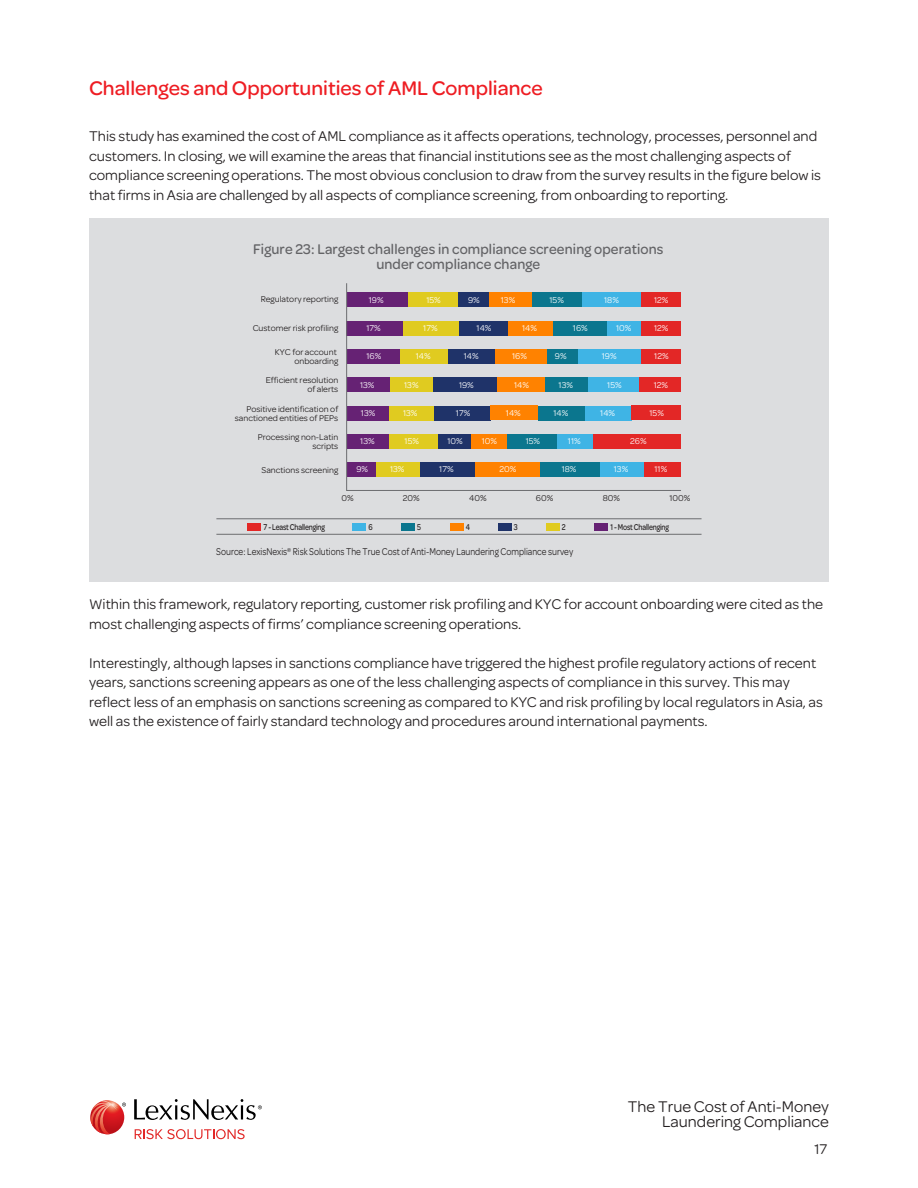
<style>
.page{position:relative;width:918px;height:1188px;background:#fff}
.page>*{position:absolute;margin:0;border:0;box-sizing:border-box;transform-origin:0 0}
.t1{font:500 21px "Omnes";color:#ee1d23}
.t2{font:16.5px/15px "Omnes";color:#231f20;text-align:right}
.t3{font:15px/19.5px "Omnes";color:#231f20}
.t4{font:500 15px/15px "Omnes";letter-spacing:.01em;color:#636366;text-align:center;scale:.95 1}
.t5{font:10.5px "Omnes";color:#231f20;scale:.85 1}
.t6{font:9px/9px "Omnes";color:#231f20;text-align:right}
.t7{font:9px "Omnes";color:#fff}
.t8{font:500 9px "Omnes";letter-spacing:-.02em;color:#231f20;scale:.8 1}
</style>
<div class="page">
<svg style="left:135px;top:1129px;width:110px;height:10px"></svg>
<svg style="left:134px;top:1099px;width:128px;height:21px"></svg>
<svg style="left:90px;top:1100px;width:34px;height:34px"></svg>
<svg style="left:91px;top:1101px;width:35px;height:33px"></svg>
<div style="left:89px;top:218px;width:740px;height:364px;background:#dcdddf"></div>
<hr style="left:216px;top:518px;width:486px;height:1px;background:#6c6d70">
<hr style="left:216px;top:534px;width:486px;height:1px;background:#6c6d70">
<div style="left:248px;top:523px;width:13px;height:8px;background:#e32726"></div>
<div style="left:352px;top:523px;width:14px;height:8px;background:#3fb4e5"></div>
<div style="left:401px;top:523px;width:14px;height:8px;background:#0b768e"></div>
<div style="left:450px;top:523px;width:14px;height:8px;background:#ff8200"></div>
<div style="left:498px;top:523px;width:13px;height:8px;background:#1f3369"></div>
<div style="left:546px;top:523px;width:13px;height:8px;background:#e0cb20"></div>
<div style="left:595px;top:523px;width:13px;height:8px;background:#662274"></div>
<svg style="left:346px;top:283px;width:335px;height:208px"></svg>
<p class="t1" style="left:89px;top:77px;width:455px">Challenges and Opportunities of AML Compliance</p>
<p class="t3" style="left:89px;top:127px;width:733px">This study has examined the cost of AML compliance as it affects operations, technology, processes, personnel and customers. In closing, we will examine the areas that financial institutions see as the most challenging aspects of compliance screening operations. The most obvious conclusion to draw from the survey results in the figure below is that firms in Asia are challenged by all aspects of compliance screening, from onboarding to reporting.</p>
<p class="t4" style="left:253px;top:241px;width:434px">Figure 23: Largest challenges in compliance screening operations under compliance change</p>
<p class="t6" style="left:261px;top:295px;width:79px">Regulatory reporting</p>
<p class="t6" style="left:253px;top:323px;width:87px">Customer risk profiling</p>
<p class="t6" style="left:275px;top:347px;width:65px">KYC for account onboarding</p>
<p class="t6" style="left:266px;top:376px;width:74px">Efficient resolution of alerts</p>
<p class="t6" style="left:235px;top:404px;width:105px">Positive identification of sanctioned entities of PEPs</p>
<p class="t6" style="left:258px;top:433px;width:82px">Processing non-Latin scripts</p>
<p class="t6" style="left:262px;top:465px;width:78px">Sanctions screening</p>
<p class="t7" style="left:369px;top:295px;width:16px">19%</p>
<p class="t7" style="left:426px;top:295px;width:16px">15%</p>
<p class="t7" style="left:468px;top:295px;width:13px">9%</p>
<p class="t7" style="left:501px;top:295px;width:16px">13%</p>
<p class="t7" style="left:549px;top:295px;width:16px">15%</p>
<p class="t7" style="left:604px;top:295px;width:16px">18%</p>
<p class="t7" style="left:654px;top:295px;width:16px">12%</p>
<p class="t7" style="left:366px;top:323px;width:16px">17%</p>
<p class="t7" style="left:423px;top:323px;width:16px">17%</p>
<p class="t7" style="left:477px;top:323px;width:16px">14%</p>
<p class="t7" style="left:522px;top:323px;width:16px">14%</p>
<p class="t7" style="left:573px;top:323px;width:16px">16%</p>
<p class="t7" style="left:616px;top:323px;width:17px">10%</p>
<p class="t7" style="left:654px;top:323px;width:16px">12%</p>
<p class="t7" style="left:366px;top:351px;width:16px">16%</p>
<p class="t7" style="left:416px;top:351px;width:16px">14%</p>
<p class="t7" style="left:464px;top:351px;width:16px">14%</p>
<p class="t7" style="left:512px;top:351px;width:16px">16%</p>
<p class="t7" style="left:555px;top:351px;width:13px">9%</p>
<p class="t7" style="left:602px;top:351px;width:16px">19%</p>
<p class="t7" style="left:654px;top:351px;width:16px">12%</p>
<p class="t7" style="left:360px;top:380px;width:16px">13%</p>
<p class="t7" style="left:404px;top:380px;width:16px">13%</p>
<p class="t7" style="left:459px;top:380px;width:16px">19%</p>
<p class="t7" style="left:514px;top:380px;width:16px">14%</p>
<p class="t7" style="left:559px;top:380px;width:16px">13%</p>
<p class="t7" style="left:607px;top:380px;width:16px">15%</p>
<p class="t7" style="left:654px;top:380px;width:16px">12%</p>
<p class="t7" style="left:361px;top:408px;width:16px">13%</p>
<p class="t7" style="left:403px;top:408px;width:16px">13%</p>
<p class="t7" style="left:456px;top:408px;width:16px">17%</p>
<p class="t7" style="left:506px;top:408px;width:16px">14%</p>
<p class="t7" style="left:553px;top:408px;width:16px">14%</p>
<p class="t7" style="left:600px;top:408px;width:16px">14%</p>
<p class="t7" style="left:649px;top:408px;width:16px">15%</p>
<p class="t7" style="left:360px;top:436px;width:16px">13%</p>
<p class="t7" style="left:405px;top:436px;width:16px">15%</p>
<p class="t7" style="left:447px;top:436px;width:17px">10%</p>
<p class="t7" style="left:482px;top:436px;width:17px">10%</p>
<p class="t7" style="left:526px;top:436px;width:16px">15%</p>
<p class="t7" style="left:568px;top:436px;width:14px">11%</p>
<p class="t7" style="left:630px;top:436px;width:18px">26%</p>
<p class="t7" style="left:356px;top:464px;width:13px">9%</p>
<p class="t7" style="left:390px;top:464px;width:16px">13%</p>
<p class="t7" style="left:439px;top:464px;width:16px">17%</p>
<p class="t7" style="left:500px;top:464px;width:18px">20%</p>
<p class="t7" style="left:562px;top:464px;width:16px">18%</p>
<p class="t7" style="left:614px;top:464px;width:16px">13%</p>
<p class="t7" style="left:655px;top:464px;width:14px">11%</p>
<p class="t6" style="left:341px;top:494px;width:14px">0%</p>
<p class="t6" style="left:403px;top:494px;width:18px">20%</p>
<p class="t6" style="left:469px;top:494px;width:19px">40%</p>
<p class="t6" style="left:536px;top:494px;width:19px">60%</p>
<p class="t6" style="left:603px;top:494px;width:19px">80%</p>
<p class="t6" style="left:669px;top:494px;width:23px">100%</p>
<p class="t8" style="left:264px;top:522px;width:78px">7 - Least Challenging</p>
<p class="t8" style="left:368px;top:522px;width:7px">6</p>
<p class="t8" style="left:417px;top:522px;width:6px">5</p>
<p class="t8" style="left:466px;top:522px;width:7px">4</p>
<p class="t8" style="left:514px;top:522px;width:6px">3</p>
<p class="t8" style="left:562px;top:522px;width:6px">2</p>
<p class="t8" style="left:611px;top:522px;width:75px">1 - Most Challenging</p>
<p class="t5" style="left:216px;top:546px;width:421px">Source: LexisNexis<sup>®</sup> Risk Solutions The True Cost of Anti-Money Laundering Compliance survey</p>
<p class="t3" style="left:89px;top:595px;width:736px">Within this framework, regulatory reporting, customer risk profiling and KYC for account onboarding were cited as the most challenging aspects of firms’ compliance screening operations.</p>
<p class="t3" style="left:89px;top:653px;width:735px">Interestingly, although lapses in sanctions compliance have triggered the highest profile regulatory actions of recent years, sanctions screening appears as one of the less challenging aspects of compliance in this survey. This may reflect less of an emphasis on sanctions screening as compared to KYC and risk profiling by local regulators in Asia, as well as the existence of fairly standard technology and procedures around international payments.</p>
<p class="t2" style="left:628px;top:1099px;width:202px">The True Cost of Anti-Money<br>Laundering Compliance</p>
<p class="t3" style="left:814px;top:1139px;width:14px">17</p>
</div>
